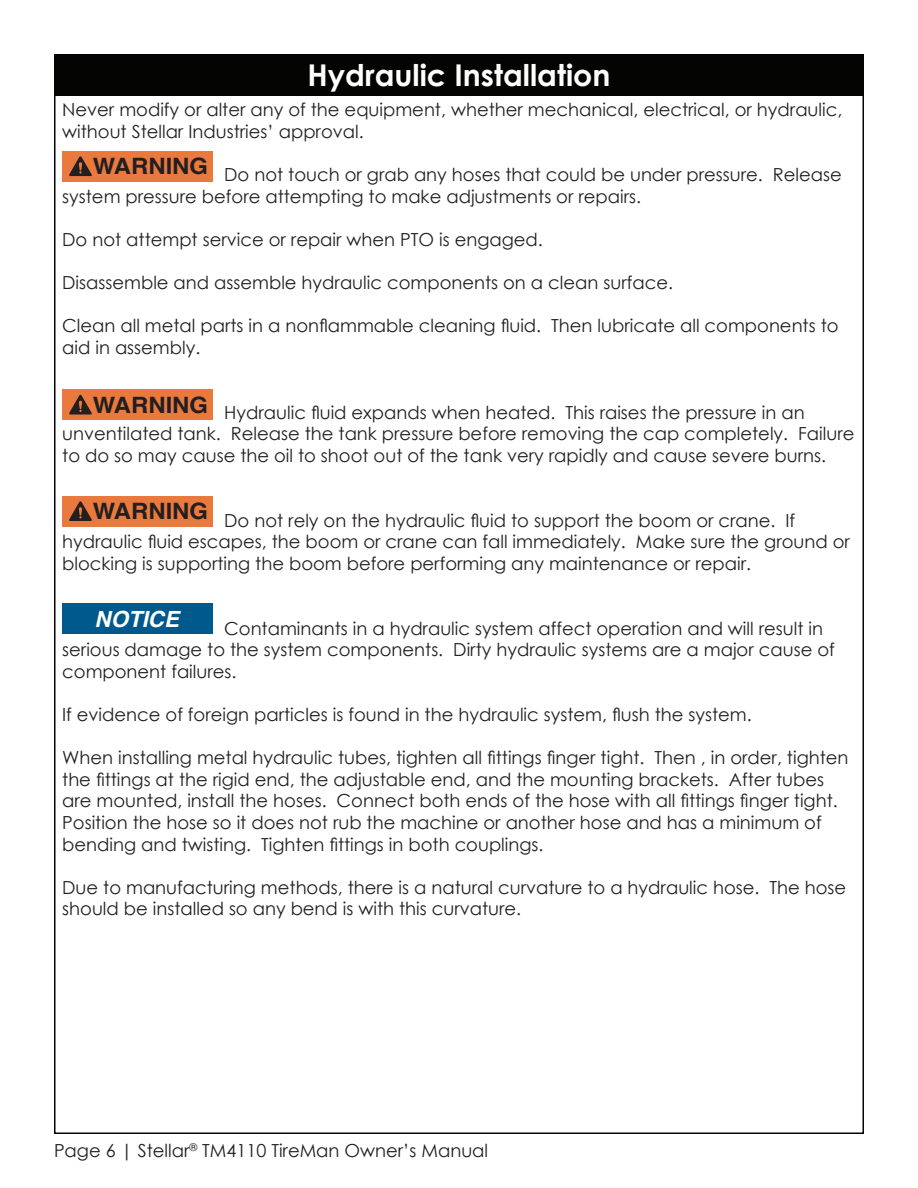
<style>
.page{position:relative;width:918px;height:1188px;background:#fff}
.page>*{position:absolute;margin:0;border:0;box-sizing:border-box;transform-origin:0 0}
.TOC_Page_Heading_Whi{font:700 30px "Century Gothic";color:#fff}
.t1{font:700 22.5px "Helvetica";color:#231f20;scale:1.06 1}
.t2{font:italic 700 22.35px "Helvetica";color:#fff}
.Paragraph_Style_1{font:18px/21.6px "Century Gothic";color:#231f20}
</style>
<div class="page">
<div style="left:54px;top:54px;width:810px;height:40px;background:#040503"></div>
<div style="left:63px;top:496px;width:150px;height:30px;background:#ea793e"></div>
<svg style="left:69px;top:501px;width:23px;height:20px"></svg>
<div style="left:63px;top:390px;width:150px;height:30px;background:#ea793e"></div>
<svg style="left:69px;top:395px;width:23px;height:20px"></svg>
<div style="left:63px;top:151px;width:150px;height:30px;background:#ea793e"></div>
<svg style="left:69px;top:156px;width:23px;height:20px"></svg>
<div style="left:63px;top:604px;width:150px;height:30px;background:#00598c"></div>
<p class="TOC_Page_Heading_Whi" style="left:308px;top:52px;width:304px">Hydraulic Installation</p>
<p class="Paragraph_Style_1" style="left:62px;top:99px;width:782px">Never modify or alter any of the equipment, whether mechanical, electrical, or hydraulic, without Stellar Industries’ approval.</p>
<p class="Paragraph_Style_1" style="left:62px;top:163px;width:781px;text-indent:162px">Do not touch or grab any hoses that could be under pressure. Release system pressure before attempting to make adjustments or repairs.</p>
<p class="Paragraph_Style_1" style="left:62px;top:228px;width:482px">Do not attempt service or repair when PTO is engaged.</p>
<p class="Paragraph_Style_1" style="left:62px;top:271px;width:612px">Disassemble and assemble hydraulic components on a clean surface.</p>
<p class="Paragraph_Style_1" style="left:62px;top:315px;width:778px">Clean all metal parts in a nonflammable cleaning fluid. Then lubricate all components to aid in assembly.</p>
<p class="t1" style="left:93px;top:148px;width:110px">WARNING</p>
<p class="t1" style="left:93px;top:387px;width:110px">WARNING</p>
<p class="Paragraph_Style_1" style="left:62px;top:401px;width:794px;text-indent:162px">Hydraulic fluid expands when heated. This raises the pressure in an unventilated tank. Release the tank pressure before removing the cap completely. Failure to do so may cause the oil to shoot out of the tank very rapidly and cause severe burns.</p>
<p class="t1" style="left:93px;top:493px;width:110px">WARNING</p>
<p class="Paragraph_Style_1" style="left:62px;top:509px;width:789px;text-indent:162px">Do not rely on the hydraulic fluid to support the boom or crane. If hydraulic fluid escapes, the boom or crane can fall immediately. Make sure the ground or blocking is supporting the boom before performing any maintenance or repair.</p>
<p class="t2" style="left:95px;top:601px;width:86px">NOTICE</p>
<p class="Paragraph_Style_1" style="left:62px;top:617px;width:774px;text-indent:162px">Contaminants in a hydraulic system affect operation and will result in serious damage to the system components. Dirty hydraulic systems are a major cause of component failures.</p>
<p class="Paragraph_Style_1" style="left:62px;top:703px;width:691px">If evidence of foreign particles is found in the hydraulic system, flush the system.</p>
<p class="Paragraph_Style_1" style="left:62px;top:747px;width:788px">When installing metal hydraulic tubes, tighten all fittings finger tight. Then , in order, tighten the fittings at the rigid end, the adjustable end, and the mounting brackets. After tubes are mounted, install the hoses. Connect both ends of the hose with all fittings finger tight.<br>Position the hose so it does not rub the machine or another hose and has a minimum of bending and twisting. Tighten fittings in both couplings.</p>
<p class="Paragraph_Style_1" style="left:62px;top:876px;width:786px">Due to manufacturing methods, there is a natural curvature to a hydraulic hose. The hose should be installed so any bend is with this curvature.</p>
<p class="Paragraph_Style_1" style="left:54px;top:1140px;width:436px">Page 6 | Stellar<sup>®</sup> TM4110 TireMan Owner’s Manual</p>
</div>
